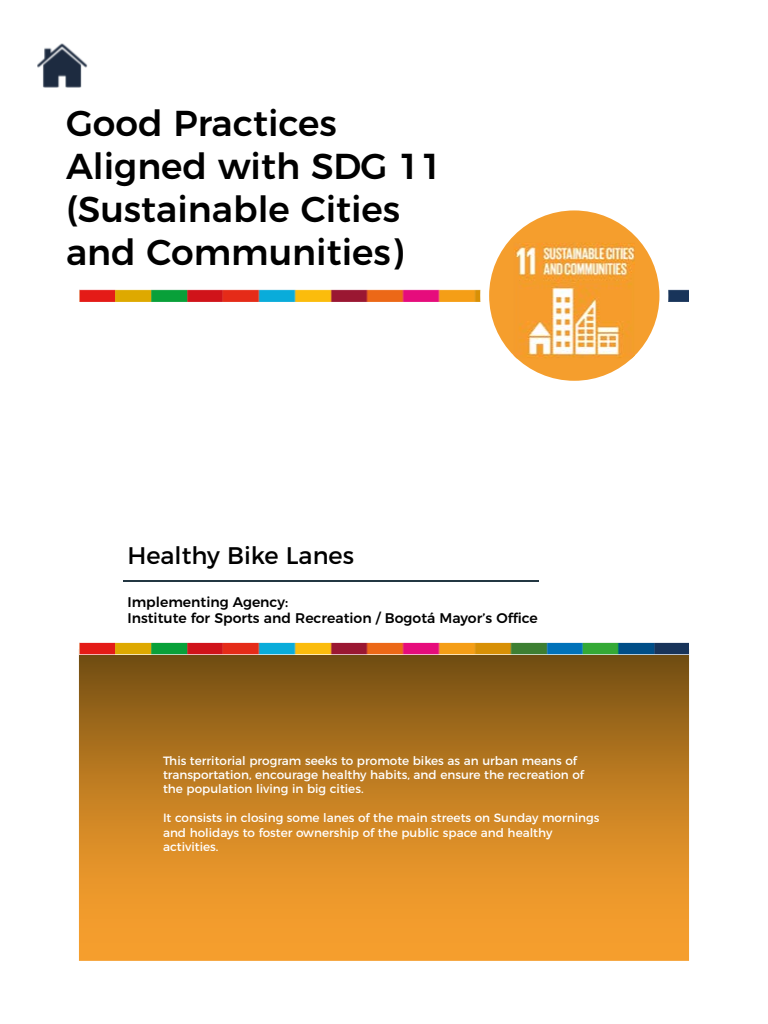
<style>
.page{position:relative;width:768px;height:1024px;background:#fff}
.page>*{position:absolute;margin:0;border:0;box-sizing:border-box;transform-origin:0 0}
.t1{font:500 36px/43.2px "Montserrat";color:#000}
.t2{font:24px "Montserrat";color:#000}
.t3{font:500 14px/16.8px "Montserrat";color:#000}
.t4{font:12px/14.4px "Montserrat";color:#fff}
</style>
<div class="page">
<img style="left:79px;top:290px;width:610px;height:11px">
<div style="left:480px;top:202px;width:188px;height:188px;background:#fff;border-radius:50%"></div>
<svg style="left:79px;top:654px;width:610px;height:307px;background:#c37f23"></svg>
<img style="left:79px;top:643px;width:610px;height:11px">
<hr style="left:123px;top:580px;width:416px;height:2px;background:#233742">
<img style="left:37px;top:43px;width:51px;height:45px">
<div style="left:489px;top:210px;width:170px;height:171px;background:#f59e2d;border-radius:85px"></div>
<img style="left:514px;top:243px;width:121px;height:115px">
<h1 class="t1" style="left:66px;top:99px;width:378px">Good Practices<br>Aligned with SDG 11 (Sustainable Cities and Communities)</h1>
<h2 class="t2" style="left:127px;top:536px;width:228px">Healthy Bike Lanes</h2>
<p class="t3" style="left:127px;top:592px;width:412px">Implementing Agency:<br>Institute for Sports and Recreation / Bogotá Mayor’s Office</p>
<p class="t4" style="left:163px;top:752px;width:423px">This territorial program seeks to promote bikes as an urban means of transportation, encourage healthy habits, and ensure the recreation of the population living in big cities.</p>
<p class="t4" style="left:163px;top:810px;width:438px">It consists in closing some lanes of the main streets on Sunday mornings and holidays to foster ownership of the public space and healthy activities.</p>
</div>
